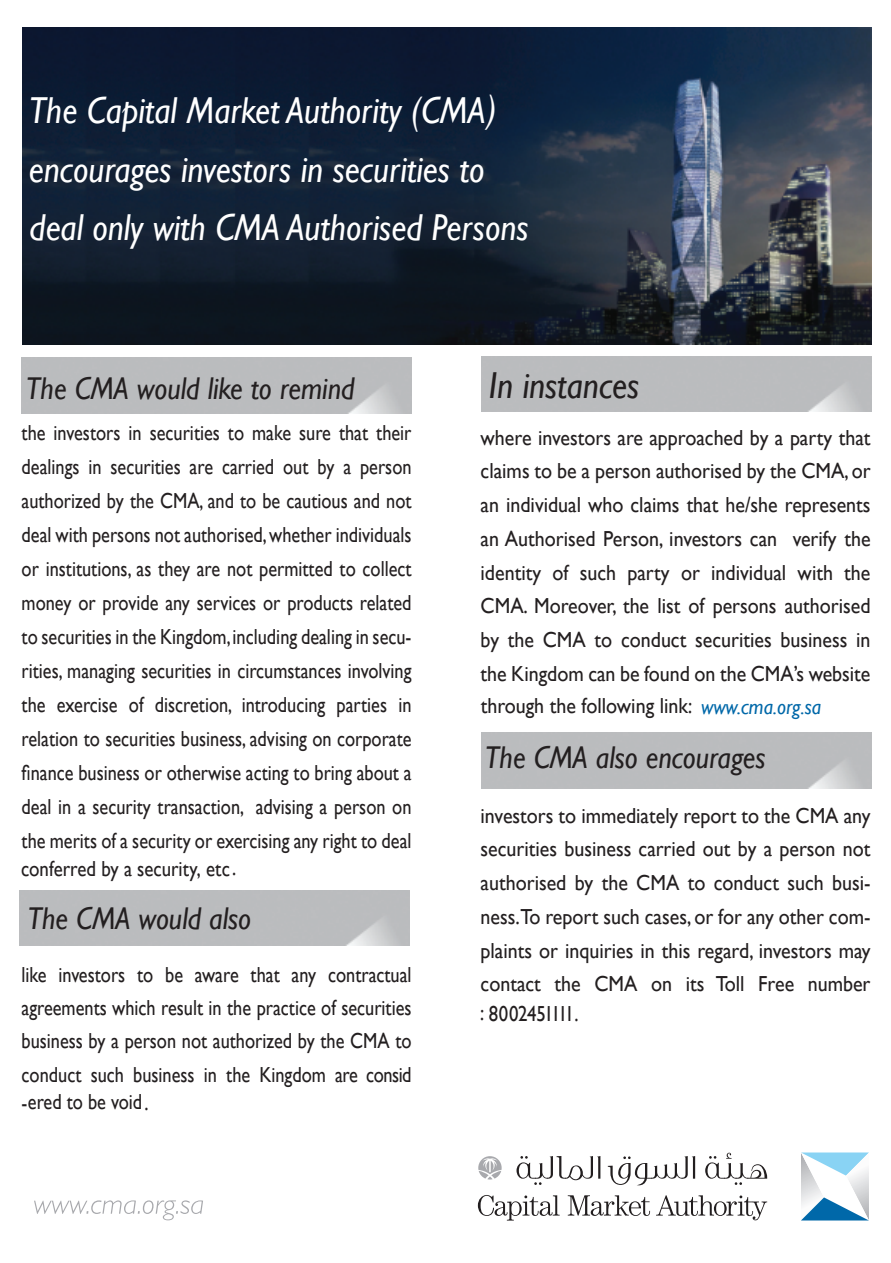
<style>
.page{position:relative;width:891px;height:1263px;background:#fff}
.page>*{position:absolute;margin:0;border:0;box-sizing:border-box;transform-origin:0 0}
.t1{font:italic 37.5px/58.5px "Gill Sans";color:#fff;scale:.91 1}
.t2{font:italic 37.5px "Gill Sans";color:#231f20;scale:.91 1}
.t3{font:italic 31.5px "Gill Sans";color:#231f20;scale:.91 1}
.t4{font:21.75px/33.9px "Gill Sans";color:#231f20;text-align:justify;scale:.84 1}
.t5{font:21.75px/33.8px "Gill Sans";color:#231f20;text-align:justify;scale:.92 1}
.t6{font:21.75px/33px "Gill Sans";color:#221e1f;text-align:justify;scale:.84 1}
.t7{font:21.75px "Gill Sans";color:#231f20;scale:.87 1}
.t8{font:21.75px "Gill Sans";letter-spacing:-.04em;color:#231f20;scale:.87 1}
.s1{color:#221e1f}
.s2{font-style:italic;color:#0068a9}
</style>
<div class="page">
<img style="left:23px;top:28px;width:849px;height:316px">
<svg style="left:478px;top:1156px;width:24px;height:24px"></svg>
<svg style="left:517px;top:1156px;width:83px;height:29px"></svg>
<svg style="left:608px;top:1156px;width:87px;height:29px"></svg>
<svg style="left:705px;top:1153px;width:62px;height:32px"></svg>
<svg style="left:478px;top:1195px;width:82px;height:26px"></svg>
<svg style="left:568px;top:1195px;width:82px;height:21px"></svg>
<svg style="left:656px;top:1195px;width:111px;height:25px"></svg>
<svg style="left:801px;top:1152px;width:68px;height:69px"></svg>
<svg style="left:34px;top:1200px;width:169px;height:20px"></svg>
<h1 class="t1" style="left:29px;top:84px;width:551px">The Capital Market Authority (CMA) encourages investors in securities to deal only with CMA Authorised Persons</h1>
<h2 class="t3" style="left:26px;top:375px;width:363px">The CMA would like to remind</h2>
<h1 class="t2" style="left:489px;top:369px;width:167px">In instances</h1>
<p class="t4" style="left:22px;top:417px;width:466px">the investors in securities to make sure that their dealings in securities are carried out by a person authorized by the CMA, and to be cautious and not deal with persons not authorised, whether individuals or institutions, as they are not permitted to collect money or provide any services or products related to securities in the Kingdom, including dealing in secu&shy;rities, managing securities in circumstances involving the exercise of discretion, introducing parties in relation to securities business, advising on corporate finance business or otherwise acting to bring about a deal in a security transaction, advising a person on the merits of a security or exercising any right to deal</p>
<p class="t7" style="left:21px;top:859px;width:249px">conferred by a security, etc.</p>
<h2 class="t3" style="left:27px;top:905px;width:247px">The CMA would also</h2>
<p class="t6" style="left:22px;top:960px;width:466px">like investors to be aware that any contractual agreements which result in the practice of securities business by a person not authorized by the CMA to</p>
<p class="t4" style="left:22px;top:1063px;width:466px;line-height:26.7px">conduct such business in the Kingdom are consid <span class="s1">-ered to be void</span>.</p>
<p class="t5" style="left:481px;top:422px;width:425px">where investors are approached by a party that claims to be a person authorised by the CMA, or an individual who claims that he/she represents an Authorised Person, investors can verify the identity of such party or individual with the CMA. Moreover, the list of persons authorised by the CMA to conduct securities business in the Kingdom can be found on the CMA’s website</p>
<p class="t5" style="left:481px;top:691px;width:372px">through the following link: <span class="s2">www.cma.org.sa</span></p>
<h2 class="t3" style="left:485px;top:744px;width:310px">The CMA also encourages</h2>
<p class="t5" style="left:481px;top:800px;width:425px">investors to immediately report to the CMA any securities business carried out by a person not authorised by the CMA to conduct such busi&shy;ness.To report such cases, or for any other com&shy;plaints or inquiries in this regard, investors may contact the CMA on its Toll Free number</p>
<p class="t8" style="left:480px;top:1004px;width:115px">: 8002451111.</p>
</div>
